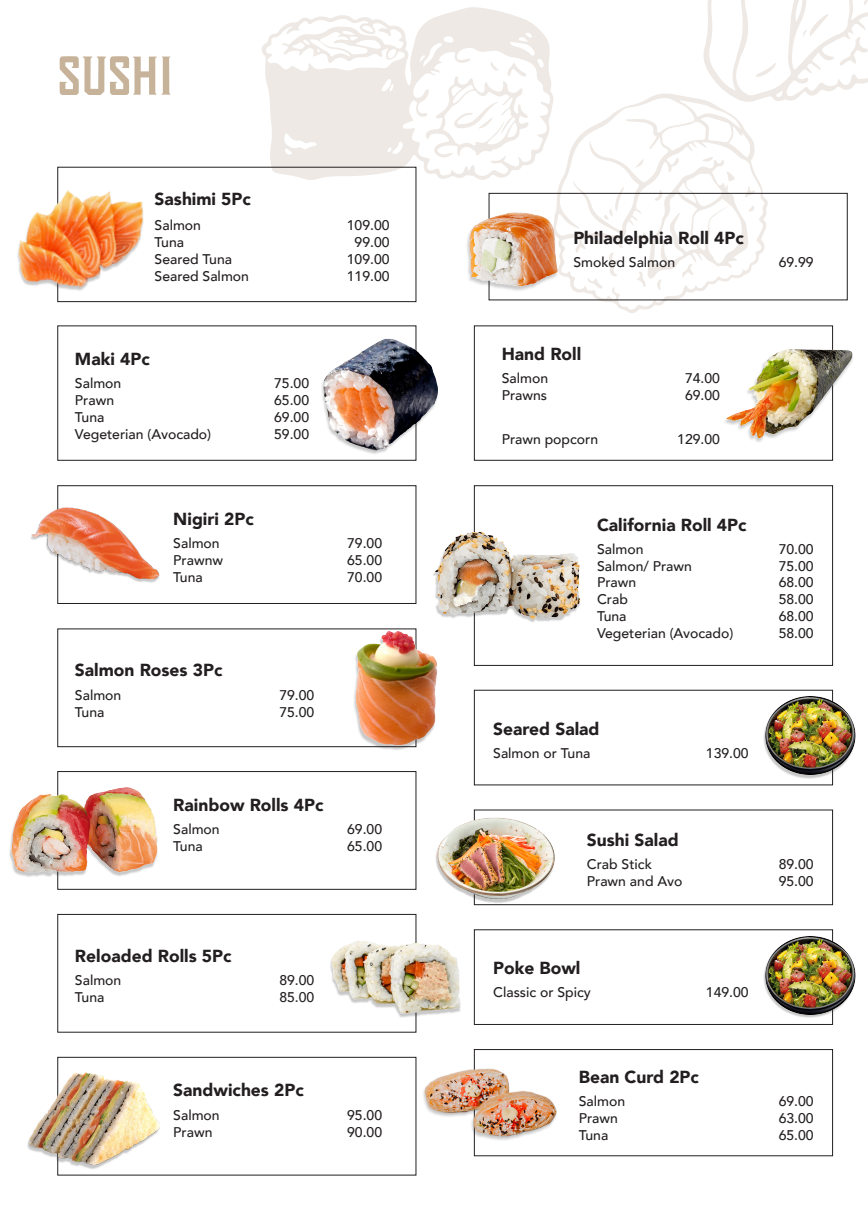
<style>
.page{position:relative;width:868px;height:1228px;background:#fff}
.page>*{position:absolute;margin:0;border:0;box-sizing:border-box;transform-origin:0 0}
.Headings{font:54.53px "Shadow Hill";color:#c7b399}
.food_title{font:900 17.39px "Avenir";color:#231f20}
.body_text{font:500 14px "Avenir";color:#231f20}
</style>
<div class="page">
<svg style="left:557px;top:93px;width:211px;height:220px"></svg>
<svg style="left:609px;top:253px;width:9px;height:23px"></svg>
<svg style="left:587px;top:277px;width:16px;height:12px"></svg>
<svg style="left:635px;top:157px;width:120px;height:134px"></svg>
<svg style="left:603px;top:187px;width:21px;height:33px"></svg>
<svg style="left:261px;top:7px;width:292px;height:174px;fill:#eee9e4"></svg>
<svg style="left:425px;top:61px;width:104px;height:98px"></svg>
<svg style="left:702px;top:0;width:166px;height:103px"></svg>
<img style="left:725px;top:327px;width:128px;height:132px">
<div style="left:58px;top:167px;width:358px;height:135px;border:1px solid #231f20"></div>
<img style="left:17px;top:166px;width:147px;height:137px">
<img style="left:322px;top:332px;width:116px;height:122px">
<div style="left:58px;top:485px;width:358px;height:119px;border:1px solid #231f20"></div>
<img style="left:30px;top:507px;width:130px;height:75px">
<div style="left:58px;top:629px;width:358px;height:118px;border:1px solid #231f20"></div>
<img style="left:332px;top:628px;width:106px;height:122px">
<div style="left:58px;top:771px;width:358px;height:118px;border:1px solid #231f20"></div>
<img style="left:9px;top:780px;width:149px;height:100px">
<div style="left:58px;top:914px;width:358px;height:118px;border:1px solid #231f20"></div>
<div style="left:329px;top:943px;width:132px;height:75px;background:#231f20;opacity:.25"></div>
<img style="left:329px;top:933px;width:132px;height:81px">
<div style="left:58px;top:1057px;width:358px;height:118px;border:1px solid #231f20"></div>
<div style="left:26px;top:1074px;width:134px;height:95px;background:#231f20;opacity:.25"></div>
<img style="left:28px;top:1065px;width:132px;height:102px">
<div style="left:489px;top:193px;width:358px;height:107px;border:1px solid #231f20"></div>
<img style="left:467px;top:192px;width:102px;height:109px">
<div style="left:474px;top:485px;width:359px;height:180px;border:1px solid #231f20"></div>
<div style="left:433px;top:533px;width:148px;height:90px;background:#231f20;opacity:.25"></div>
<img style="left:434px;top:531px;width:147px;height:89px">
<div style="left:474px;top:690px;width:359px;height:95px;border:1px solid #231f20"></div>
<img style="left:763px;top:693px;width:92px;height:89px">
<img style="left:763px;top:933px;width:92px;height:88px">
<div style="left:474px;top:810px;width:359px;height:95px;border:1px solid #231f20"></div>
<div style="left:435px;top:819px;width:120px;height:84px;background:#231f20;opacity:.25"></div>
<img style="left:435px;top:813px;width:120px;height:88px">
<div style="left:474px;top:1049px;width:359px;height:107px;border:1px solid #231f20"></div>
<img style="left:423px;top:1061px;width:86px;height:56px">
<img style="left:464px;top:1085px;width:93px;height:59px">
<p class="Headings" style="left:58px;top:50px;width:116px">SUSHI</p>
<p class="food_title" style="left:155px;top:184px;width:98px">Sashimi 5Pc</p>
<p class="body_text" style="left:155px;top:213px;width:48px">Salmon</p>
<p class="body_text" style="left:155px;top:230px;width:31px">Tuna</p>
<p class="body_text" style="left:155px;top:247px;width:79px">Seared Tuna</p>
<p class="body_text" style="left:155px;top:264px;width:96px">Seared Salmon</p>
<p class="food_title" style="left:75px;top:344px;width:76px">Maki 4Pc</p>
<p class="body_text" style="left:75px;top:371px;width:48px">Salmon</p>
<p class="body_text" style="left:75px;top:388px;width:41px">Prawn</p>
<p class="body_text" style="left:75px;top:405px;width:31px">Tuna</p>
<p class="body_text" style="left:75px;top:422px;width:138px">Vegeterian (Avocado)</p>
<p class="body_text" style="left:274px;top:371px;width:37px">75.00</p>
<p class="body_text" style="left:274px;top:388px;width:37px">65.00</p>
<p class="body_text" style="left:274px;top:405px;width:37px">69.00</p>
<p class="body_text" style="left:274px;top:422px;width:37px">59.00</p>
<p class="food_title" style="left:173px;top:504px;width:82px">Nigiri 2Pc</p>
<p class="body_text" style="left:173px;top:531px;width:48px">Salmon</p>
<p class="body_text" style="left:173px;top:548px;width:51px">Prawnw</p>
<p class="body_text" style="left:173px;top:565px;width:31px">Tuna</p>
<p class="body_text" style="left:347px;top:213px;width:44px">109.00</p>
<p class="body_text" style="left:355px;top:230px;width:37px">99.00</p>
<p class="body_text" style="left:347px;top:247px;width:44px">109.00</p>
<p class="body_text" style="left:347px;top:264px;width:44px">119.00</p>
<p class="body_text" style="left:347px;top:531px;width:37px">79.00</p>
<p class="body_text" style="left:347px;top:548px;width:37px">65.00</p>
<p class="body_text" style="left:347px;top:565px;width:37px">70.00</p>
<p class="food_title" style="left:75px;top:655px;width:149px">Salmon Roses 3Pc</p>
<p class="body_text" style="left:75px;top:683px;width:48px">Salmon</p>
<p class="body_text" style="left:75px;top:699px;width:31px">Tuna</p>
<p class="body_text" style="left:279px;top:683px;width:37px">79.00</p>
<p class="body_text" style="left:279px;top:699px;width:37px">75.00</p>
<p class="food_title" style="left:173px;top:790px;width:152px">Rainbow Rolls 4Pc</p>
<p class="body_text" style="left:173px;top:817px;width:48px">Salmon</p>
<p class="body_text" style="left:173px;top:834px;width:31px">Tuna</p>
<p class="body_text" style="left:347px;top:817px;width:37px">69.00</p>
<p class="body_text" style="left:347px;top:834px;width:37px">65.00</p>
<p class="food_title" style="left:75px;top:941px;width:158px">Reloaded Rolls 5Pc</p>
<p class="body_text" style="left:75px;top:968px;width:48px">Salmon</p>
<p class="body_text" style="left:75px;top:985px;width:31px">Tuna</p>
<p class="body_text" style="left:279px;top:968px;width:37px">89.00</p>
<p class="body_text" style="left:279px;top:985px;width:37px">85.00</p>
<p class="food_title" style="left:173px;top:1075px;width:132px">Sandwiches 2Pc</p>
<p class="body_text" style="left:173px;top:1103px;width:48px">Salmon</p>
<p class="body_text" style="left:173px;top:1119px;width:41px">Prawn</p>
<p class="body_text" style="left:347px;top:1103px;width:37px">95.00</p>
<p class="body_text" style="left:347px;top:1119px;width:37px">90.00</p>
<p class="food_title" style="left:573px;top:223px;width:172px">Philadelphia Roll 4Pc</p>
<p class="body_text" style="left:573px;top:250px;width:103px">Smoked Salmon</p>
<p class="body_text" style="left:779px;top:250px;width:37px">69.99</p>
<p class="food_title" style="left:502px;top:339px;width:81px">Hand Roll</p>
<p class="body_text" style="left:502px;top:366px;width:48px">Salmon</p>
<p class="body_text" style="left:502px;top:383px;width:47px">Prawns</p>
<p class="body_text" style="left:685px;top:366px;width:37px">74.00</p>
<p class="body_text" style="left:685px;top:383px;width:37px">69.00</p>
<p class="body_text" style="left:502px;top:426px;width:98px">Prawn popcorn</p>
<p class="body_text" style="left:677px;top:426px;width:44px">129.00</p>
<p class="food_title" style="left:597px;top:510px;width:151px">California Roll 4Pc</p>
<p class="body_text" style="left:597px;top:537px;width:48px">Salmon</p>
<p class="body_text" style="left:597px;top:554px;width:96px">Salmon/ Prawn</p>
<p class="body_text" style="left:597px;top:570px;width:41px">Prawn</p>
<p class="body_text" style="left:597px;top:587px;width:32px">Crab</p>
<p class="body_text" style="left:597px;top:604px;width:31px">Tuna</p>
<p class="body_text" style="left:597px;top:621px;width:138px">Vegeterian (Avocado)</p>
<p class="body_text" style="left:779px;top:537px;width:37px">70.00</p>
<p class="body_text" style="left:779px;top:554px;width:37px">75.00</p>
<p class="body_text" style="left:779px;top:570px;width:37px">68.00</p>
<p class="body_text" style="left:779px;top:587px;width:37px">58.00</p>
<p class="body_text" style="left:779px;top:604px;width:37px">68.00</p>
<p class="body_text" style="left:779px;top:621px;width:37px">58.00</p>
<p class="food_title" style="left:493px;top:714px;width:108px">Seared Salad</p>
<p class="body_text" style="left:493px;top:741px;width:99px">Salmon or Tuna</p>
<p class="body_text" style="left:706px;top:741px;width:44px">139.00</p>
<p class="food_title" style="left:587px;top:825px;width:93px">Sushi Salad</p>
<p class="body_text" style="left:587px;top:852px;width:67px">Crab Stick</p>
<p class="body_text" style="left:587px;top:869px;width:97px">Prawn and Avo</p>
<p class="food_title" style="left:493px;top:953px;width:89px">Poke Bowl</p>
<p class="body_text" style="left:493px;top:980px;width:99px">Classic or Spicy</p>
<p class="body_text" style="left:706px;top:980px;width:44px">149.00</p>
<p class="food_title" style="left:579px;top:1062px;width:122px">Bean Curd 2Pc</p>
<p class="body_text" style="left:579px;top:1089px;width:48px">Salmon</p>
<p class="body_text" style="left:579px;top:1106px;width:41px">Prawn</p>
<p class="body_text" style="left:579px;top:1123px;width:31px">Tuna</p>
<p class="body_text" style="left:779px;top:852px;width:37px">89.00</p>
<p class="body_text" style="left:779px;top:869px;width:37px">95.00</p>
<p class="body_text" style="left:779px;top:1089px;width:37px">69.00</p>
<p class="body_text" style="left:779px;top:1106px;width:37px">63.00</p>
<p class="body_text" style="left:779px;top:1123px;width:37px">65.00</p>
</div>
